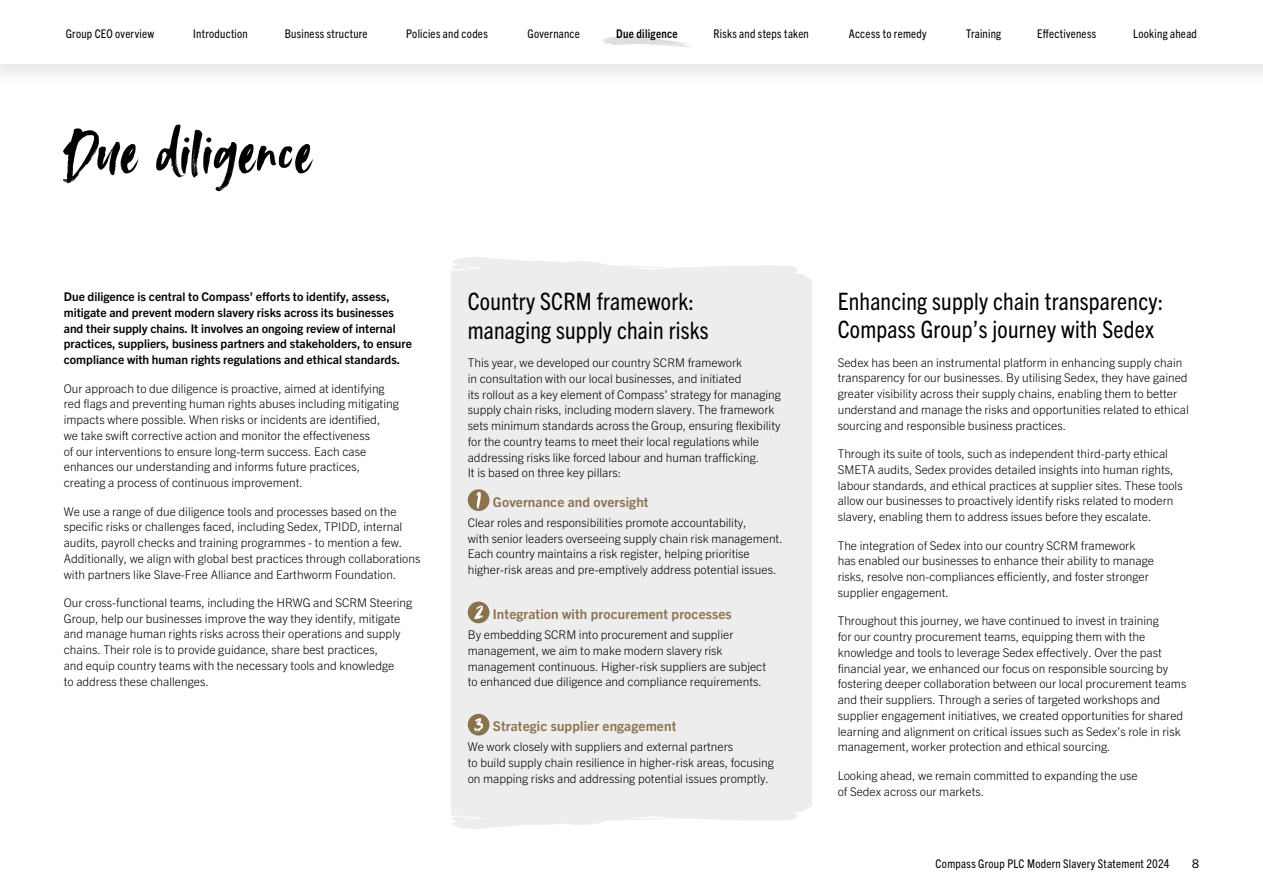
<style>
.page{position:relative;width:1263px;height:893px;background:#fff}
.page>*{position:absolute;margin:0;border:0;box-sizing:border-box;transform-origin:0 0}
.t1{font:64.5px "Avallon Alt";letter-spacing:.01em;color:#000}
.t2{font:condensed 24px/28.5px "Trade Gothic Next LT Pro";letter-spacing:.01em;color:#000}
.t3{font:700 13.5px "Trade Gothic Next LT Pro";letter-spacing:.01em;color:#8a724b}
.t4{font:300 12px/15.8px "Trade Gothic Next LT Pro";color:#000}
.t5{font:700 12px/15.8px "Trade Gothic Next LT Pro";color:#000}
.t6{font:condensed 12px "Trade Gothic Next LT Pro";letter-spacing:.02em;color:#000}
.t7{font:700 condensed 12px "Trade Gothic Next LT Pro";letter-spacing:.02em;color:#000}
.t8{font:12px "Trade Gothic Next LT Pro";color:#000}
</style>
<div class="page">
<div style="left:451px;top:257px;width:361px;height:572px;background:#ededed"></div>
<div style="left:468px;top:489px;width:21px;height:22px;background:#8a724b;border-radius:50%"></div>
<svg style="left:476px;top:492px;width:5px;height:17px"></svg>
<div style="left:468px;top:602px;width:21px;height:21px;background:#8a724b;border-radius:50%"></div>
<svg style="left:474px;top:606px;width:9px;height:13px"></svg>
<div style="left:468px;top:714px;width:21px;height:21px;background:#8a724b;border-radius:50%"></div>
<svg style="left:474px;top:718px;width:9px;height:13px"></svg>
<div style="left:0;top:0;width:1263px;height:87px;background:#000;opacity:.1"></div>
<div style="left:0;top:0;width:1263px;height:64px;background:#fff"></div>
<svg style="left:602px;top:36px;width:91px;height:11px"></svg>
<p class="t6" style="left:66px;top:26px;width:90px">Group CEO overview</p>
<p class="t6" style="left:193px;top:26px;width:56px">Introduction</p>
<p class="t6" style="left:285px;top:26px;width:84px">Business structure</p>
<p class="t6" style="left:406px;top:26px;width:83px">Policies and codes</p>
<p class="t6" style="left:528px;top:26px;width:54px">Governance</p>
<p class="t7" style="left:616px;top:26px;width:63px">Due diligence</p>
<p class="t6" style="left:713px;top:26px;width:97px">Risks and steps taken</p>
<p class="t6" style="left:849px;top:26px;width:80px">Access to remedy</p>
<p class="t6" style="left:966px;top:26px;width:36px">Training</p>
<p class="t6" style="left:1037px;top:26px;width:60px">Effectiveness</p>
<p class="t6" style="left:1133px;top:26px;width:65px">Looking ahead</p>
<h1 class="t1" style="left:64px;top:109px;width:250px">Due diligence</h1>
<p class="t5" style="left:64px;top:288px;width:350px">Due diligence is central to Compass’ efforts to identify, assess, mitigate and prevent modern slavery risks across its businesses and their supply chains. It involves an ongoing review of internal practices, suppliers, business partners and stakeholders, to ensure compliance with human rights regulations and ethical standards.</p>
<p class="t4" style="left:64px;top:379px;width:337px">Our approach to due diligence is proactive, aimed at identifying red flags and preventing human rights abuses including mitigating impacts where possible. When risks or incidents are identified,<br>we take swift corrective action and monitor the effectiveness<br>of our interventions to ensure long-term success. Each case enhances our understanding and informs future practices, creating a process of continuous improvement.</p>
<p class="t4" style="left:64px;top:502px;width:358px">We use a range of due diligence tools and processes based on the specific risks or challenges faced, including Sedex, TPIDD, internal audits, payroll checks and training programmes - to mention a few.<br>Additionally, we align with global best practices through collaborations with partners like Slave-Free Alliance and Earthworm Foundation.</p>
<p class="t4" style="left:64px;top:594px;width:350px">Our cross-functional teams, including the HRWG and SCRM Steering Group, help our businesses improve the way they identify, mitigate and manage human rights risks across their operations and supply chains. Their role is to provide guidance, share best practices,<br>and equip country teams with the necessary tools and knowledge<br>to address these challenges.</p>
<h2 class="t2" style="left:468px;top:286px;width:243px">Country SCRM framework: managing supply chain risks</h2>
<p class="t4" style="left:468px;top:354px;width:315px">This year, we developed our country SCRM framework<br>in consultation with our local businesses, and initiated<br>its rollout as a key element of Compass’ strategy for managing supply chain risks, including modern slavery. The framework sets minimum standards across the Group, ensuring flexibility for the country teams to meet their local regulations while addressing risks like forced labour and human trafficking.<br>It is based on three key pillars:</p>
<p class="t3" style="left:493px;top:492px;width:157px">Governance and oversight</p>
<p class="t4" style="left:468px;top:514px;width:316px">Clear roles and responsibilities promote accountability,<br>with senior leaders overseeing supply chain risk management.<br>Each country maintains a risk register, helping prioritise higher-risk areas and pre-emptively address potential issues.</p>
<p class="t3" style="left:493px;top:605px;width:240px">Integration with procurement processes</p>
<p class="t4" style="left:468px;top:626px;width:300px">By embedding SCRM into procurement and supplier management, we aim to make modern slavery risk management continuous. Higher-risk suppliers are subject to enhanced due diligence and compliance requirements.</p>
<p class="t3" style="left:493px;top:717px;width:185px">Strategic supplier engagement</p>
<p class="t4" style="left:468px;top:738px;width:308px">We work closely with suppliers and external partners<br>to build supply chain resilience in higher-risk areas, focusing on mapping risks and addressing potential issues promptly.</p>
<h2 class="t2" style="left:838px;top:285px;width:327px">Enhancing supply chain transparency:<br>Compass Group’s journey with Sedex</h2>
<p class="t4" style="left:838px;top:354px;width:353px">Sedex has been an instrumental platform in enhancing supply chain transparency for our businesses. By utilising Sedex, they have gained greater visibility across their supply chains, enabling them to better understand and manage the risks and opportunities related to ethical sourcing and responsible business practices.</p>
<p class="t4" style="left:838px;top:445px;width:346px">Through its suite of tools, such as independent third-party ethical SMETA audits, Sedex provides detailed insights into human rights, labour standards, and ethical practices at supplier sites. These tools allow our businesses to proactively identify risks related to modern slavery, enabling them to address issues before they escalate.</p>
<p class="t4" style="left:838px;top:537px;width:318px">The integration of Sedex into our country SCRM framework has enabled our businesses to enhance their ability to manage risks, resolve non-compliances efficiently, and foster stronger supplier engagement.</p>
<p class="t4" style="left:838px;top:612px;width:350px">Throughout this journey, we have continued to invest in training<br>for our country procurement teams, equipping them with the knowledge and tools to leverage Sedex effectively. Over the past financial year, we enhanced our focus on responsible sourcing by fostering deeper collaboration between our local procurement teams and their suppliers. Through a series of targeted workshops and supplier engagement initiatives, we created opportunities for shared learning and alignment on critical issues such as Sedex’s role in risk management, worker protection and ethical sourcing.</p>
<p class="t4" style="left:838px;top:767px;width:302px">Looking ahead, we remain committed to expanding the use of Sedex across our markets.</p>
<p class="t6" style="left:936px;top:855px;width:235px">Compass Group PLC Modern Slavery Statement 2024</p>
<p class="t8" style="left:1192px;top:855px;width:8px">8</p>
</div>
